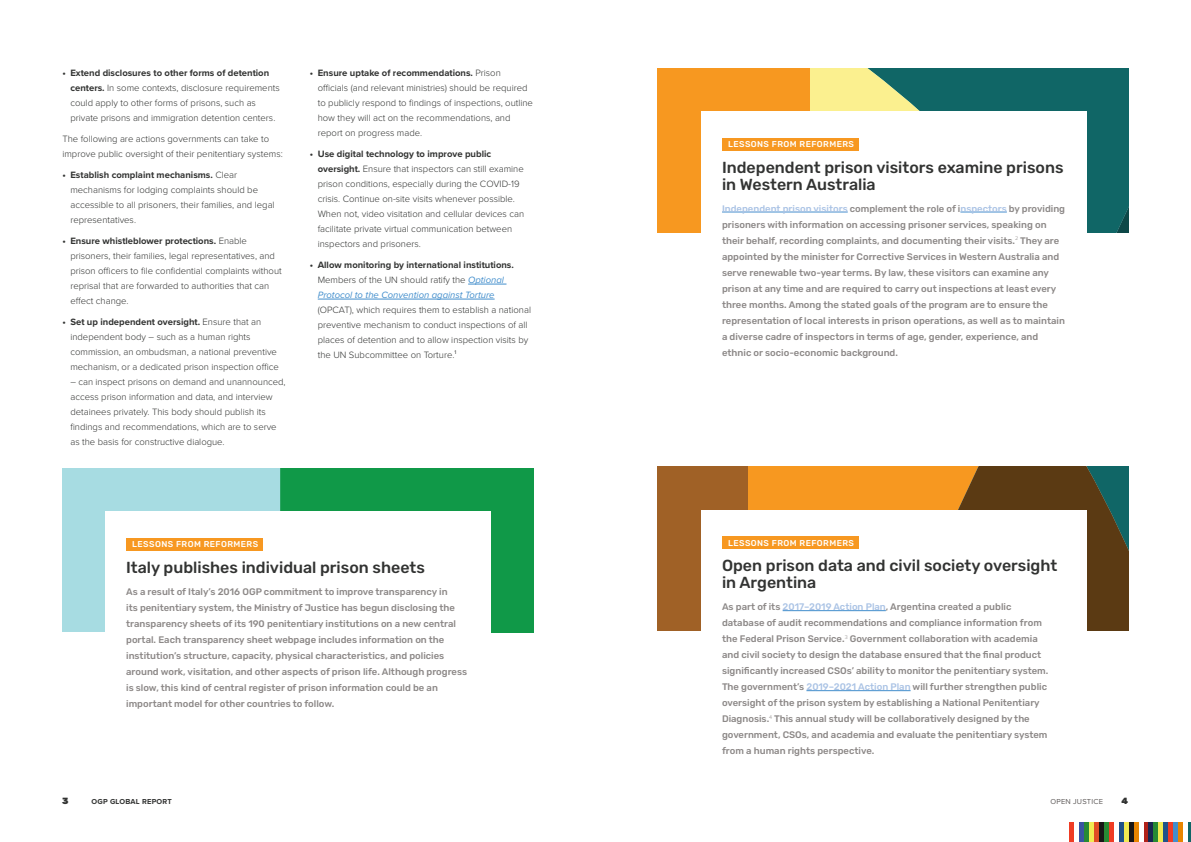
<style>
.page{position:relative;width:1191px;height:842px;background:#fff}
.page>*{position:absolute;margin:0;border:0;box-sizing:border-box;transform-origin:0 0}
.Call_Out_Box_Headlin{font:500 16px/17px "Rubik";color:#323332}
.Body_Copy{font:300 9.5px/15px "Proxima Nova";color:#323332}
.Call_Out_Box_Body{font:500 9.5px/16px "Rubik";color:#8c8887}
.Body_Copy-2{font:900 9px "Rubik";color:#323332}
.Lessons_from_Reforme{font:500 8.5px "Rubik";letter-spacing:.05em;color:#fff}
.Body_Copy-3{font:700 7.5px "Proxima Nova";letter-spacing:.025em;color:#323332}
.Body_Copy-4{font:7.5px "Proxima Nova";letter-spacing:.025em;color:#5f5b5a}
.s1{font-weight:700}
.s2{font-weight:400;font-style:italic;color:#428ecc}
.s3{color:#aac3e5}
</style>
<div class="page">
<div style="left:1069px;top:823px;width:5px;height:19px;background:#ef3c24"></div>
<div style="left:1079px;top:823px;width:5px;height:19px;background:#3954a1"></div>
<div style="left:1084px;top:823px;width:5px;height:19px;background:#278a34"></div>
<div style="left:1089px;top:823px;width:5px;height:19px;background:#f1eb52"></div>
<div style="left:1094px;top:823px;width:5px;height:19px;background:#e04d25"></div>
<div style="left:1099px;top:823px;width:5px;height:19px;background:#191717"></div>
<div style="left:1104px;top:823px;width:5px;height:19px;background:#278a34"></div>
<hr style="left:1109px;top:823px;width:4px;height:19px;background:#ef3c24">
<div style="left:1118px;top:823px;width:5px;height:19px;background:#1f5389"></div>
<div style="left:1123px;top:823px;width:5px;height:19px;background:#f1eb52"></div>
<div style="left:1128px;top:823px;width:5px;height:19px;background:#191717"></div>
<div style="left:1133px;top:823px;width:5px;height:19px;background:#e88500"></div>
<div style="left:1143px;top:823px;width:5px;height:19px;background:#b02119"></div>
<div style="left:1148px;top:823px;width:5px;height:19px;background:#1a2751"></div>
<div style="left:1153px;top:823px;width:5px;height:19px;background:#278a34"></div>
<div style="left:1158px;top:823px;width:5px;height:19px;background:#f1eb52"></div>
<div style="left:1163px;top:823px;width:5px;height:19px;background:#1f5389"></div>
<div style="left:1168px;top:823px;width:5px;height:19px;background:#ef3c24"></div>
<div style="left:1173px;top:823px;width:5px;height:19px;background:#428ecc"></div>
<div style="left:1178px;top:823px;width:5px;height:19px;background:#e88500"></div>
<hr style="left:1188px;top:823px;width:3px;height:19px;background:#106566">
<hr style="left:468px;top:284px;width:38px;height:1px;background:#428ecc">
<hr style="left:318px;top:299px;width:176px;height:1px;background:#428ecc">
<div style="left:62px;top:468px;width:471px;height:164px;background:#a7dce2"></div>
<div style="left:280px;top:468px;width:253px;height:43px;background:#109948"></div>
<div style="left:423px;top:507px;width:110px;height:125px;background:#109948"></div>
<div style="left:105px;top:511px;width:385px;height:221px;background:#fff"></div>
<div style="left:126px;top:538px;width:137px;height:13px;background:#f79821"></div>
<div style="left:1042px;top:68px;width:72px;height:164px;background:#106666"></div>
<svg style="left:809px;top:68px;width:233px;height:43px;background:#659874"></svg>
<div style="left:1114px;top:68px;width:15px;height:164px;background:#106666"></div>
<div style="left:658px;top:68px;width:151px;height:164px;background:#f79820"></div>
<div style="left:701px;top:112px;width:385px;height:220px;background:#fff"></div>
<div style="left:722px;top:138px;width:137px;height:13px;background:#f79821"></div>
<hr style="left:722px;top:212px;width:125px;height:1px;background:#428ecc">
<hr style="left:960px;top:212px;width:47px;height:1px;background:#428ecc">
<div style="left:748px;top:467px;width:150px;height:43px;background:#f79820"></div>
<svg style="left:898px;top:467px;width:231px;height:164px;background:#735320"></svg>
<div style="left:658px;top:467px;width:90px;height:164px;background:#a06126"></div>
<div style="left:701px;top:510px;width:385px;height:221px;background:#fff"></div>
<div style="left:722px;top:536px;width:137px;height:13px;background:#f79821"></div>
<hr style="left:782px;top:610px;width:104px;height:1px;background:#428ecc">
<hr style="left:806px;top:690px;width:104px;height:1px;background:#428ecc">
<p class="Body_Copy" style="left:70px;top:64px;width:211px;text-indent:-8px"><span class="s1">• Extend disclosures to other forms of detention centers.</span> In some contexts, disclosure requirements could apply to other forms of prisons, such as private prisons and immigration detention centers.</p>
<p class="Body_Copy" style="left:62px;top:130px;width:222px">The following are actions governments can take to improve public oversight of their penitentiary systems:</p>
<p class="Body_Copy" style="left:70px;top:166px;width:206px;text-indent:-8px"><span class="s1">• Establish complaint mechanisms.</span> Clear mechanisms for lodging complaints should be accessible to all prisoners, their families, and legal representatives.</p>
<p class="Body_Copy" style="left:70px;top:232px;width:213px;text-indent:-8px"><span class="s1">• Ensure whistleblower protections.</span> Enable prisoners, their families, legal representatives, and prison officers to file confidential complaints without reprisal that are forwarded to authorities that can effect change.</p>
<p class="Body_Copy" style="left:70px;top:313px;width:210px;text-indent:-8px"><span class="s1">• Set up independent oversight.</span> Ensure that an independent body – such as a human rights commission, an ombudsman, a national preventive mechanism, or a dedicated prison inspection office</p>
<p class="Body_Copy" style="left:70px;top:373px;width:217px">– can inspect prisons on demand and unannounced, access prison information and data, and interview detainees privately. This body should publish its findings and recommendations, which are to serve as the basis for constructive dialogue.</p>
<p class="Body_Copy" style="left:318px;top:64px;width:217px;text-indent:-8px"><span class="s1">• Ensure uptake of recommendations.</span> Prison officials (and relevant ministries) should be required to publicly respond to findings of inspections, outline how they will act on the recommendations, and report on progress made.</p>
<p class="Body_Copy" style="left:318px;top:145px;width:208px;text-indent:-8px"><span class="s1">• Use digital technology to improve public oversight.</span> Ensure that inspectors can still examine prison conditions, especially during the COVID-19 crisis. Continue on-site visits whenever possible.<br>When not, video visitation and cellular devices can facilitate private virtual communication between inspectors and prisoners.</p>
<p class="Body_Copy" style="left:318px;top:256px;width:215px;text-indent:-8px"><span class="s1">• Allow monitoring by international institutions.<br></span>Members of the UN should ratify the <span class="s2">Optional Protocol to the Convention against Torture </span>(OPCAT), which requires them to establish a national preventive mechanism to conduct inspections of all places of detention and to allow inspection visits by the UN Subcommittee on Torture.<sup>1</sup></p>
<p class="Lessons_from_Reforme" style="left:132px;top:539px;width:127px">LESSONS FROM REFORMERS</p>
<p class="Call_Out_Box_Headlin" style="left:126px;top:559px;width:300px">Italy publishes individual prison sheets</p>
<p class="Call_Out_Box_Body" style="left:126px;top:583px;width:342px">As a result of Italy’s 2016 OGP commitment to improve transparency in<br>its penitentiary system, the Ministry of Justice has begun disclosing the transparency sheets of its 190 penitentiary institutions on a new central portal. Each transparency sheet webpage includes information on the institution’s structure, capacity, physical characteristics, and policies around work, visitation, and other aspects of prison life. Although progress is slow, this kind of central register of prison information could be an important model for other countries to follow.</p>
<p class="Lessons_from_Reforme" style="left:728px;top:139px;width:127px">LESSONS FROM REFORMERS</p>
<p class="Call_Out_Box_Headlin" style="left:722px;top:159px;width:343px">Independent prison visitors examine prisons in Western Australia</p>
<p class="Call_Out_Box_Body" style="left:722px;top:200px;width:344px"><span class="s3">Independent prison visitors</span> complement the role of i<span class="s3">nspectors</span> by providing prisoners with information on accessing prisoner services, speaking on their behalf, recording complaints, and documenting their visits.<sup>2</sup> They are appointed by the minister for Corrective Services in Western Australia and serve renewable two-year terms. By law, these visitors can examine any prison at any time and are required to carry out inspections at least every three months. Among the stated goals of the program are to ensure the representation of local interests in prison operations, as well as to maintain a diverse cadre of inspectors in terms of age, gender, experience, and ethnic or socio-economic background.</p>
<p class="Lessons_from_Reforme" style="left:728px;top:538px;width:127px">LESSONS FROM REFORMERS</p>
<p class="Call_Out_Box_Headlin" style="left:722px;top:557px;width:337px">Open prison data and civil society oversight in Argentina</p>
<p class="Call_Out_Box_Body" style="left:722px;top:599px;width:328px">As part of its <span class="s3">2017–2019 Action Plan</span>, Argentina created a public database of audit recommendations and compliance information from the Federal Prison Service.<sup>3</sup> Government collaboration with academia and civil society to design the database ensured that the final product significantly increased CSOs’ ability to monitor the penitentiary system.<br>The government’s <span class="s3">2019–2021 Action Plan</span> will further strengthen public oversight of the prison system by establishing a National Penitentiary Diagnosis.<sup>4</sup> This annual study will be collaboratively designed by the government, CSOs, and academia and evaluate the penitentiary system from a human rights perspective.</p>
<p class="Body_Copy-2" style="left:62px;top:795px;width:8px">3</p>
<p class="Body_Copy-3" style="left:92px;top:795px;width:82px">OGP GLOBAL REPORT</p>
<p class="Body_Copy-4" style="left:1050px;top:795px;width:54px">OPEN JUSTICE</p>
<p class="Body_Copy-2" style="left:1121px;top:795px;width:8px">4</p>
</div>
